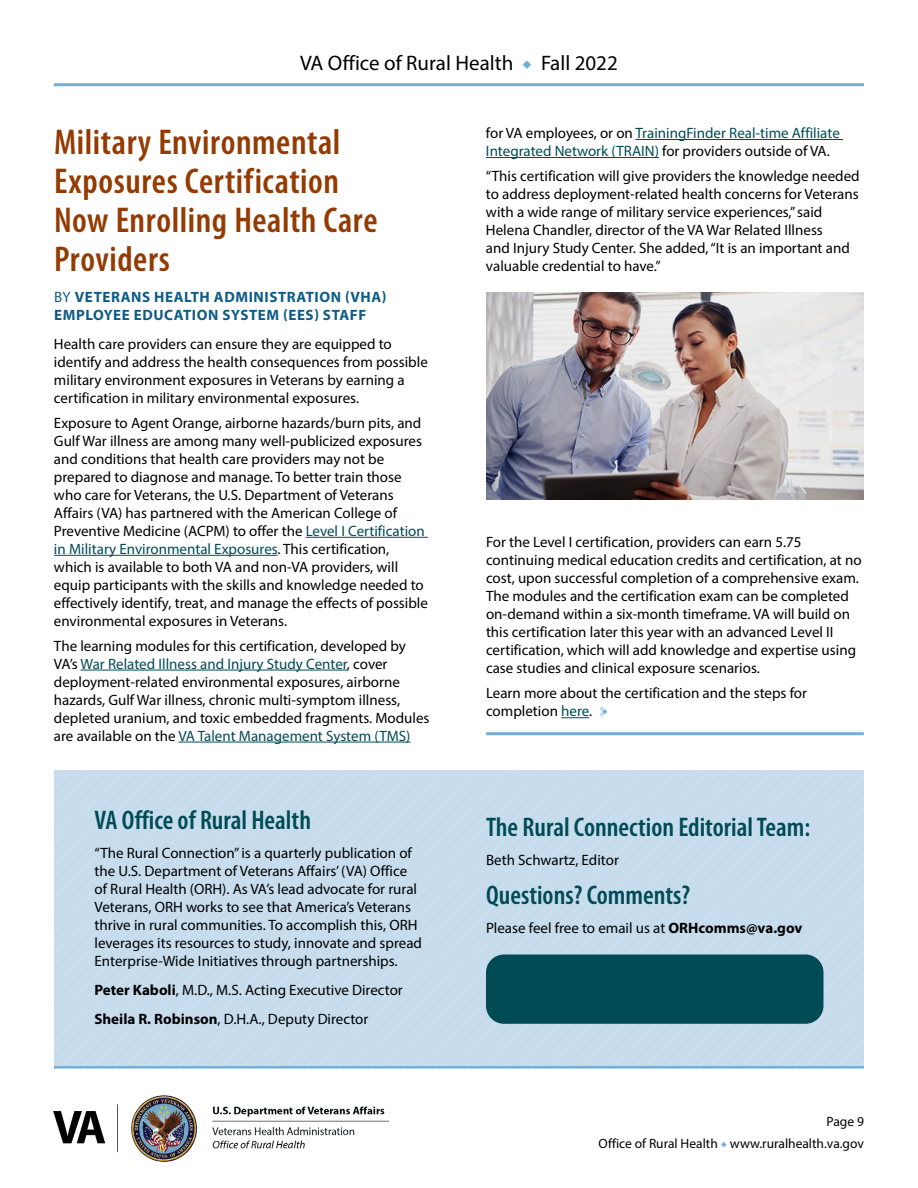
<style>
.page{position:relative;width:918px;height:1188px;background:#fff}
.page>*{position:absolute;margin:0;border:0;box-sizing:border-box;transform-origin:0 0}
.t1{font:600 condensed 36px/39px "Myriad Pro";letter-spacing:.015em;color:#933b02}
.t2{font:600 condensed 27px "Myriad Pro";color:#004b54}
.t3{font:21px "Myriad Pro";color:#000}
.t4{font:15px/18px "Myriad Pro";color:#000}
.t5{font:15px/18px "Myriad Pro";color:#004b54}
.t6{font:700 15px/18px "Myriad Pro";letter-spacing:.04em;color:#0e5c87}
.t7{font:13.5px/21.8px "Myriad Pro";color:#000;text-align:right}
.s1{font-family:"Minion Pro";color:#73aed5}
.s2{font-weight:400}
.s3{color:#004b54}
.s4{font-weight:700}
.s5{color:#000}
</style>
<div class="page">
<hr style="left:54px;top:1066px;width:810px;height:3px;background:#73aed5">
<img style="left:53px;top:1095px;width:337px;height:68px">
<div style="left:54px;top:770px;width:810px;height:296px;background:#c6dced"></div>
<div style="left:486px;top:954px;width:338px;height:70px;background:#004b54;border-radius:18px"></div>
<hr style="left:54px;top:83px;width:810px;height:3px;background:#73aed5">
<hr style="left:486px;top:732px;width:378px;height:3px;background:#73aed5">
<hr style="left:306px;top:537px;width:122px;height:1px;background:#004b54">
<hr style="left:54px;top:555px;width:224px;height:1px;background:#004b54">
<hr style="left:81px;top:670px;width:266px;height:1px;background:#004b54">
<hr style="left:178px;top:742px;width:233px;height:1px;background:#004b54">
<hr style="left:636px;top:139px;width:207px;height:1px;background:#004b54">
<hr style="left:486px;top:157px;width:173px;height:1px;background:#004b54">
<svg style="left:561px;top:717px;width:28px;height:1px"></svg>
<img style="left:486px;top:293px;width:378px;height:207px">
<svg style="left:599px;top:706px;width:8px;height:11px"></svg>
<h3 class="t3" style="left:300px;top:50px;width:319px">VA Office of Rural Health <span class="s1">◆</span> Fall 2022</h3>
<h1 class="t1" style="left:54px;top:122px;width:325px">Military Environmental<br>Exposures Certification<br>Now Enrolling Health Care<br>Providers</h1>
<h5 class="t6" style="left:54px;top:288px;width:334px"><span class="s2">BY</span> VETERANS HEALTH ADMINISTRATION (VHA)<br>EMPLOYEE EDUCATION SYSTEM (EES) STAFF</h5>
<p class="t4" style="left:54px;top:335px;width:375px">Health care providers can ensure they are equipped to identify and address the health consequences from possible military environment exposures in Veterans by earning a certification in military environmental exposures.</p>
<p class="t4" style="left:54px;top:414px;width:376px">Exposure to Agent Orange, airborne hazards/burn pits, and Gulf War illness are among many well-publicized exposures and conditions that health care providers may not be prepared to diagnose and manage. To better train those who care for Veterans, the U.S. Department of Veterans Affairs (VA) has partnered with the American College of Preventive Medicine (ACPM) to offer the <span class="s3">Level I Certification in Military Environmental Exposures</span>. This certification, which is available to both VA and non-VA providers, will equip participants with the skills and knowledge needed to effectively identify, treat, and manage the effects of possible environmental exposures in Veterans.</p>
<p class="t4" style="left:54px;top:636px;width:377px">The learning modules for this certification, developed by VA’s <span class="s3">War Related Illness and Injury Study Center</span>, cover deployment-related environmental exposures, airborne hazards, Gulf War illness, chronic multi-symptom illness, depleted uranium, and toxic embedded fragments. Modules are available on the <span class="s3">VA Talent Management System (TMS)</span></p>
<h2 class="t2" style="left:94px;top:804px;width:218px">VA Office of Rural Health</h2>
<p class="t4" style="left:94px;top:844px;width:329px">“The Rural Connection” is a quarterly publication of the U.S. Department of Veterans Affairs’ (VA) Office of Rural Health (ORH). As VA’s lead advocate for rural Veterans, ORH works to see that America’s Veterans thrive in rural communities. To accomplish this, ORH leverages its resources to study, innovate and spread Enterprise-Wide Initiatives through partnerships.</p>
<p class="t4" style="left:94px;top:975px;width:310px;line-height:28.8px"><span class="s4">Peter Kaboli</span>, M.D., M.S. Acting Executive Director<br><span class="s4">Sheila R. Robinson</span>, D.H.A., Deputy Director</p>
<p class="t5" style="left:486px;top:124px;width:355px"><span class="s5">for VA employees, or on</span> TrainingFinder Real-time Affiliate<br>Integrated Network (TRAIN) <span class="s5">for providers outside of VA.</span></p>
<p class="t4" style="left:486px;top:166px;width:375px">“This certification will give providers the knowledge needed to address deployment-related health concerns for Veterans with a wide range of military service experiences,” said Helena Chandler, director of the VA War Related Illness<br>and Injury Study Center. She added, “It is an important and valuable credential to have.”</p>
<p class="t4" style="left:486px;top:533px;width:377px">For the Level I certification, providers can earn 5.75 continuing medical education credits and certification, at no cost, upon successful completion of a comprehensive exam.<br>The modules and the certification exam can be completed on-demand within a six-month timeframe. VA will build on this certification later this year with an advanced Level II certification, which will add knowledge and expertise using case studies and clinical exposure scenarios.</p>
<p class="t4" style="left:486px;top:684px;width:323px">Learn more about the certification and the steps for completion <span class="s3">here</span>.</p>
<h2 class="t2" style="left:486px;top:810px;width:326px">The Rural Connection Editorial Team:</h2>
<p class="t4" style="left:486px;top:851px;width:134px">Beth Schwartz, Editor</p>
<h2 class="t2" style="left:486px;top:878px;width:206px">Questions? Comments?</h2>
<p class="t4" style="left:486px;top:918px;width:318px">Please feel free to email us at <span class="s4">ORHcomms@va.gov</span></p>
<p class="t7" style="left:599px;top:1110px;width:267px">Page 9<br>Office of Rural Health <span class="s1">◆</span> www.ruralhealth.va.gov</p>
</div>
